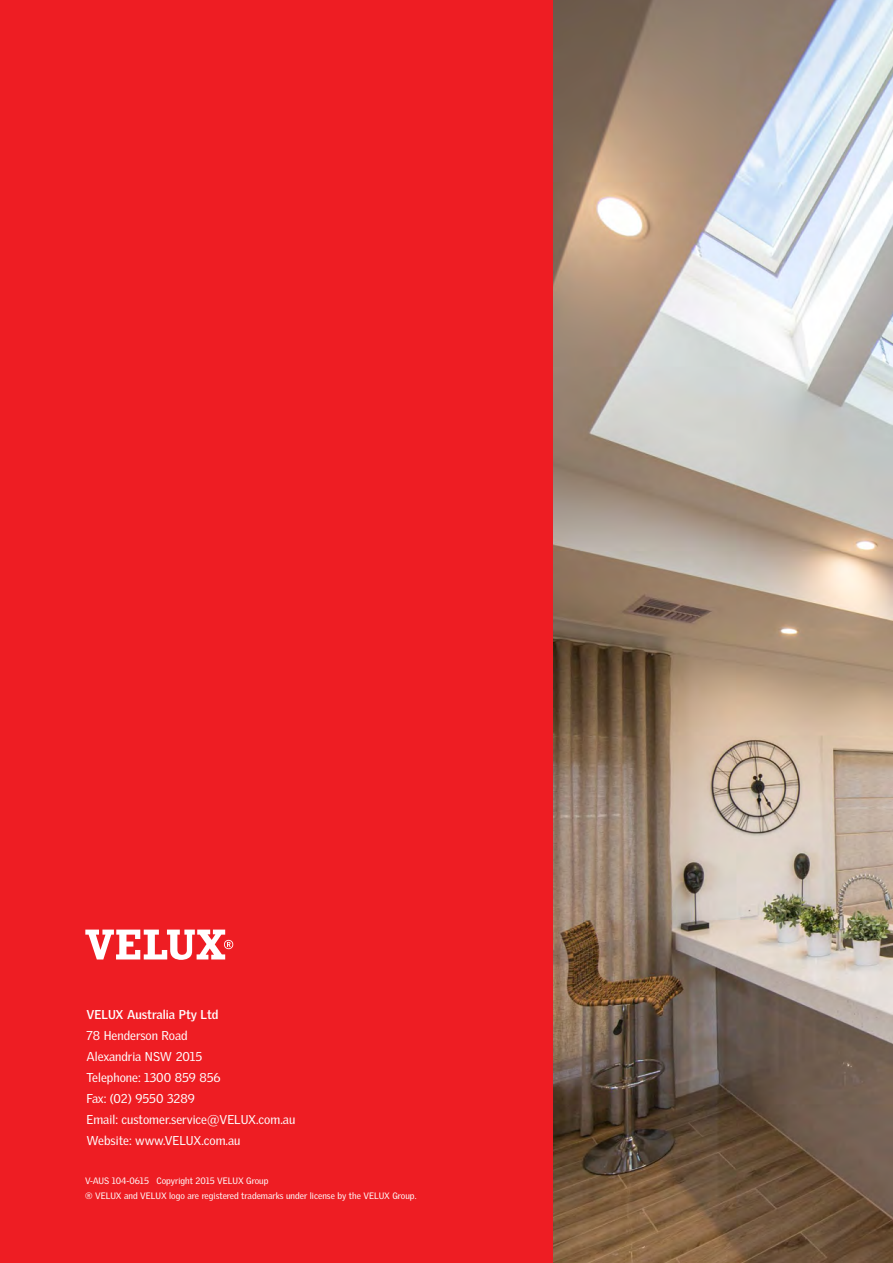
<style>
.page{position:relative;width:893px;height:1263px;background:#ee1d23}
.page>*{position:absolute;margin:0;border:0;box-sizing:border-box;transform-origin:0 0}
.t1{font:12.45px "Velux Gothic";color:#fff}
.t2{font:700 12.45px "Velux Gothic";color:#fff}
.t3{font:9px "Velux Gothic";color:#fff}
</style>
<div class="page">
<svg style="left:85px;top:929px;width:148px;height:31px"></svg>
<img style="left:554px;top:0;width:339px;height:1263px">
<p class="t2" style="left:87px;top:1007px;width:133px">VELUX Australia Pty Ltd</p>
<p class="t1" style="left:87px;top:1028px;width:103px">78 Henderson Road</p>
<p class="t1" style="left:87px;top:1049px;width:117px">Alexandria NSW 2015</p>
<p class="t1" style="left:87px;top:1070px;width:136px">Telephone: 1300 859 856</p>
<p class="t1" style="left:87px;top:1091px;width:110px">Fax: (02) 9550 3289</p>
<p class="t1" style="left:87px;top:1112px;width:210px">Email: customer.service@VELUX.com.au</p>
<p class="t1" style="left:87px;top:1133px;width:155px">Website: www.VELUX.com.au</p>
<p class="t3" style="left:85px;top:1175px;width:185px">V-AUS 104-0615 Copyright 2015 VELUX Group</p>
<p class="t3" style="left:85px;top:1190px;width:333px">® VELUX and VELUX logo are registered trademarks under license by the VELUX Group.</p>
</div>
